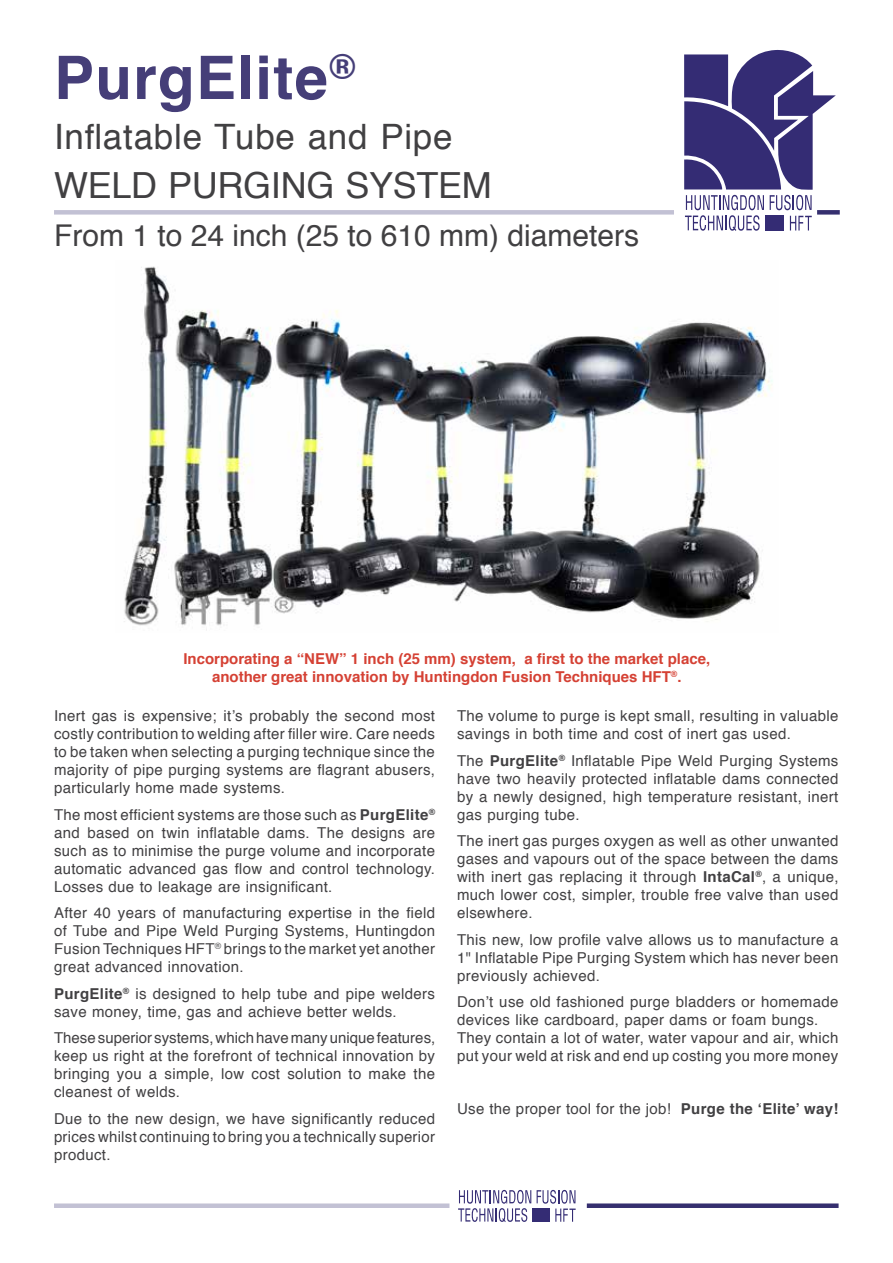
<style>
.page{position:relative;width:893px;height:1263px;background:#fff}
.page>*{position:absolute;margin:0;border:0;box-sizing:border-box;transform-origin:0 0}
.t1{font:700 60px "Helvetica";letter-spacing:.02em;color:#453e78}
.t2{font:36px "Helvetica";letter-spacing:-.01em;color:#414042}
.t3{font:34.95px "Helvetica";letter-spacing:.02em;color:#414042}
.t4{font:30px "Helvetica";color:#414042}
.t5{font:15px/18px "Helvetica";letter-spacing:.02em;color:#414042;text-align:justify}
.t6{font:700 15px/18px "Helvetica";color:#d54134;text-align:center}
.s1{font-weight:700}
</style>
<div class="page">
<div style="left:54px;top:1203px;width:395px;height:5px;background:#c2c1d4"></div>
<svg style="left:458px;top:1190px;width:73px;height:32px"></svg>
<svg style="left:537px;top:1190px;width:39px;height:32px"></svg>
<div style="left:533px;top:1208px;width:17px;height:14px;background:#342c74"></div>
<div style="left:587px;top:1203px;width:252px;height:5px;background:#352f6f"></div>
<svg style="left:684px;top:50px;width:152px;height:181px"></svg>
<div style="left:765px;top:216px;width:19px;height:15px;background:#342c74"></div>
<div style="left:817px;top:210px;width:23px;height:5px;background:#352f6f"></div>
<div style="left:54px;top:210px;width:620px;height:5px;background:#c2c1d4"></div>
<img style="left:124px;top:266px;width:649px;height:364px">
<h1 class="t1" style="left:54px;top:29px;width:303px">PurgElite<sup>®</sup></h1>
<h3 class="t3" style="left:54px;top:109px;width:400px">Inflatable Tube and Pipe</h3>
<h2 class="t2" style="left:54px;top:157px;width:439px">weld purging system</h2>
<h3 class="t4" style="left:54px;top:213px;width:587px">From 1 to 24 inch (25 to 610 mm) diameters</h3>
<p class="t6" style="left:183px;top:650px;width:528px">Incorporating a “NEW” 1 inch (25 mm) system, a first to the market place, another great innovation by Huntingdon Fusion Techniques HFT<sup>®</sup>.</p>
<p class="t5" style="left:54px;top:708px;width:382px">Inert gas is expensive; it’s probably the second most costly contribution to welding after filler wire. Care needs to be taken when selecting a purging technique since the majority of pipe purging systems are flagrant abusers, particularly home made systems.</p>
<p class="t5" style="left:54px;top:806px;width:383px">The most efficient systems are those such as <span class="s1">PurgElite</span><sup>® </sup>and based on twin inflatable dams. The designs are such as to minimise the purge volume and incorporate automatic advanced gas flow and control technology.<br>Losses due to leakage are insignificant.</p>
<p class="t5" style="left:54px;top:905px;width:383px">After 40 years of manufacturing expertise in the field of Tube and Pipe Weld Purging Systems, Huntingdon Fusion Techniques HFT<sup>®</sup> brings to the market yet another great advanced innovation.</p>
<p class="t5" style="left:54px;top:985px;width:383px"><span class="s1">PurgElite</span><sup>®</sup> is designed to help tube and pipe welders save money, time, gas and achieve better welds.</p>
<p class="t5" style="left:54px;top:1030px;width:383px">These superior systems, which have many unique features, keep us right at the forefront of technical innovation by bringing you a simple, low cost solution to make the cleanest of welds.</p>
<p class="t5" style="left:54px;top:1110px;width:383px">Due to the new design, we have significantly reduced prices whilst continuing to bring you a technically superior product.</p>
<p class="t5" style="left:457px;top:708px;width:383px">The volume to purge is kept small, resulting in valuable savings in both time and cost of inert gas used.</p>
<p class="t5" style="left:457px;top:752px;width:383px">The <span class="s1">PurgElite</span><sup>®</sup> Inflatable Pipe Weld Purging Systems have two heavily protected inflatable dams connected by a newly designed, high temperature resistant, inert gas purging tube.</p>
<p class="t5" style="left:457px;top:833px;width:383px">The inert gas purges oxygen as well as other unwanted gases and vapours out of the space between the dams with inert gas replacing it through <span class="s1">IntaCal</span><sup>®</sup>, a unique, much lower cost, simpler, trouble free valve than used elsewhere.</p>
<p class="t5" style="left:457px;top:931px;width:383px">This new, low profile valve allows us to manufacture a 1" Inflatable Pipe Purging System which has never been previously achieved.</p>
<p class="t5" style="left:457px;top:994px;width:383px;text-align:left">Don’t use old fashioned purge bladders or homemade devices like cardboard, paper dams or foam bungs.<br>They contain a lot of water, water vapour and air, which put your weld at risk and end up costing you more money</p>
<p class="t5" style="left:457px;top:1100px;width:383px">Use the proper tool for the job! <span class="s1">Purge the ‘Elite’ way!</span></p>
</div>
